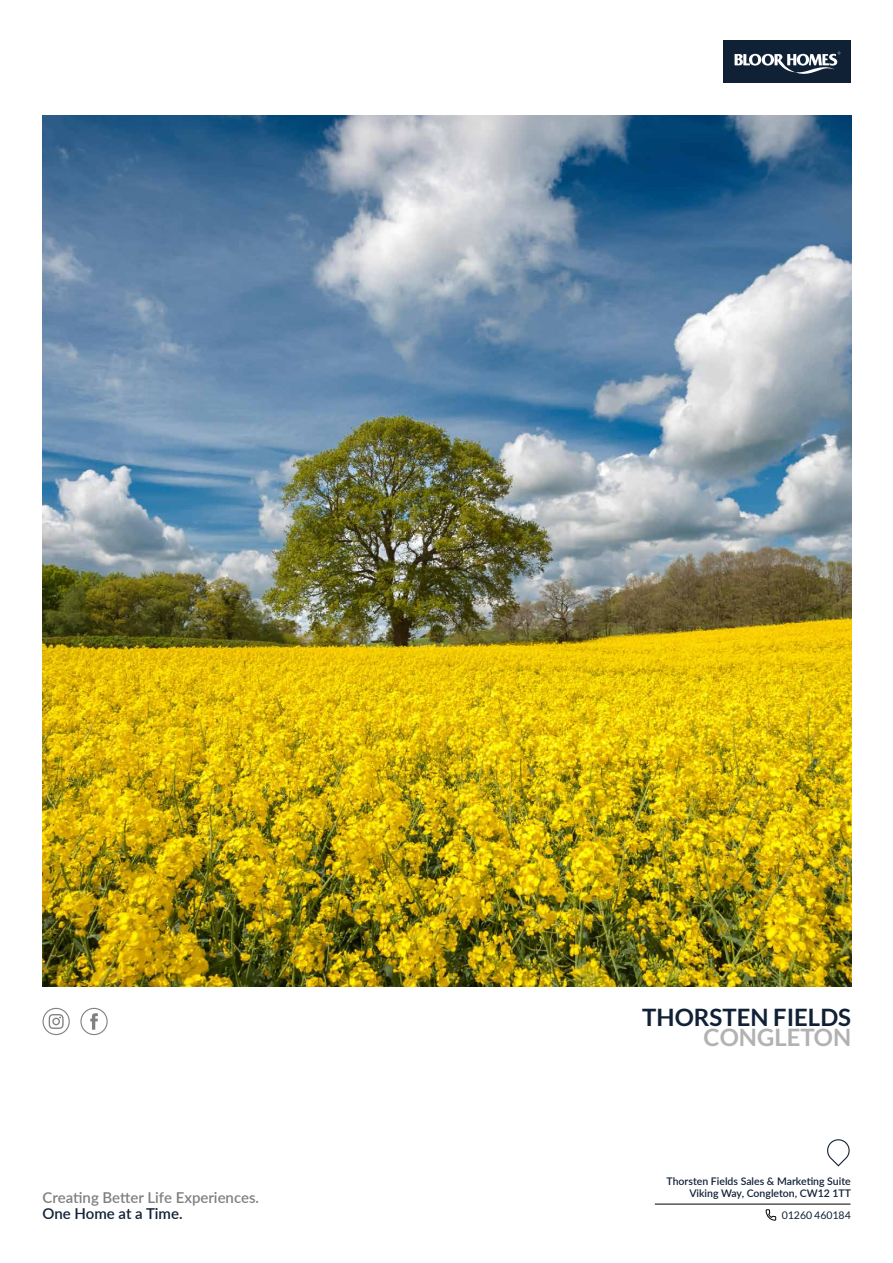
<style>
.page{position:relative;width:893px;height:1263px;background:#fff}
.page>*{position:absolute;margin:0;border:0;box-sizing:border-box;transform-origin:0 0}
.t1{font:700 24px "Lato";color:#112135}
.t2{font:700 24px "Lato";color:#b3b2b2}
.t3{font:600 15px "Lato";color:#818081}
.t4{font:600 15px "Lato";color:#112135}
.t5{font:600 10.5px/12px "Lato";color:#112135;text-align:right}
.t6{font:10.5px "Lato";color:#112135}
</style>
<div class="page">
<div style="left:723px;top:40px;width:127px;height:43px;background:#112135"></div>
<svg style="left:735px;top:52px;width:105px;height:22px"></svg>
<hr style="left:655px;top:1204px;width:195px;height:1px;background:#000">
<div style="left:80px;top:1008px;width:28px;height:27px;border:1px solid #818081;border-radius:13px"></div>
<svg style="left:90px;top:1013px;width:8px;height:17px"></svg>
<div style="left:43px;top:1008px;width:27px;height:27px;border:1px solid #818081;border-radius:13px"></div>
<svg style="left:49px;top:1014px;width:15px;height:15px"></svg>
<svg style="left:827px;top:1139px;width:23px;height:28px"></svg>
<svg style="left:765px;top:1209px;width:11px;height:12px"></svg>
<img style="left:43px;top:115px;width:808px;height:871px">
<h2 class="t3" style="left:43px;top:1187px;width:218px">Creating Better Life Experiences.</h2>
<h2 class="t4" style="left:43px;top:1202px;width:142px">One Home at a Time.</h2>
<h1 class="t1" style="left:642px;top:1003px;width:210px">THORSTEN FIELDS</h1>
<h1 class="t2" style="left:704px;top:1023px;width:149px">CONGLETON</h1>
<p class="t5" style="left:667px;top:1175px;width:186px">Thorsten Fields Sales &amp; Marketing Suite<br>Viking Way, Congleton, CW12 1TT</p>
<p class="t6" style="left:782px;top:1209px;width:71px">01260 460184</p>
</div>
